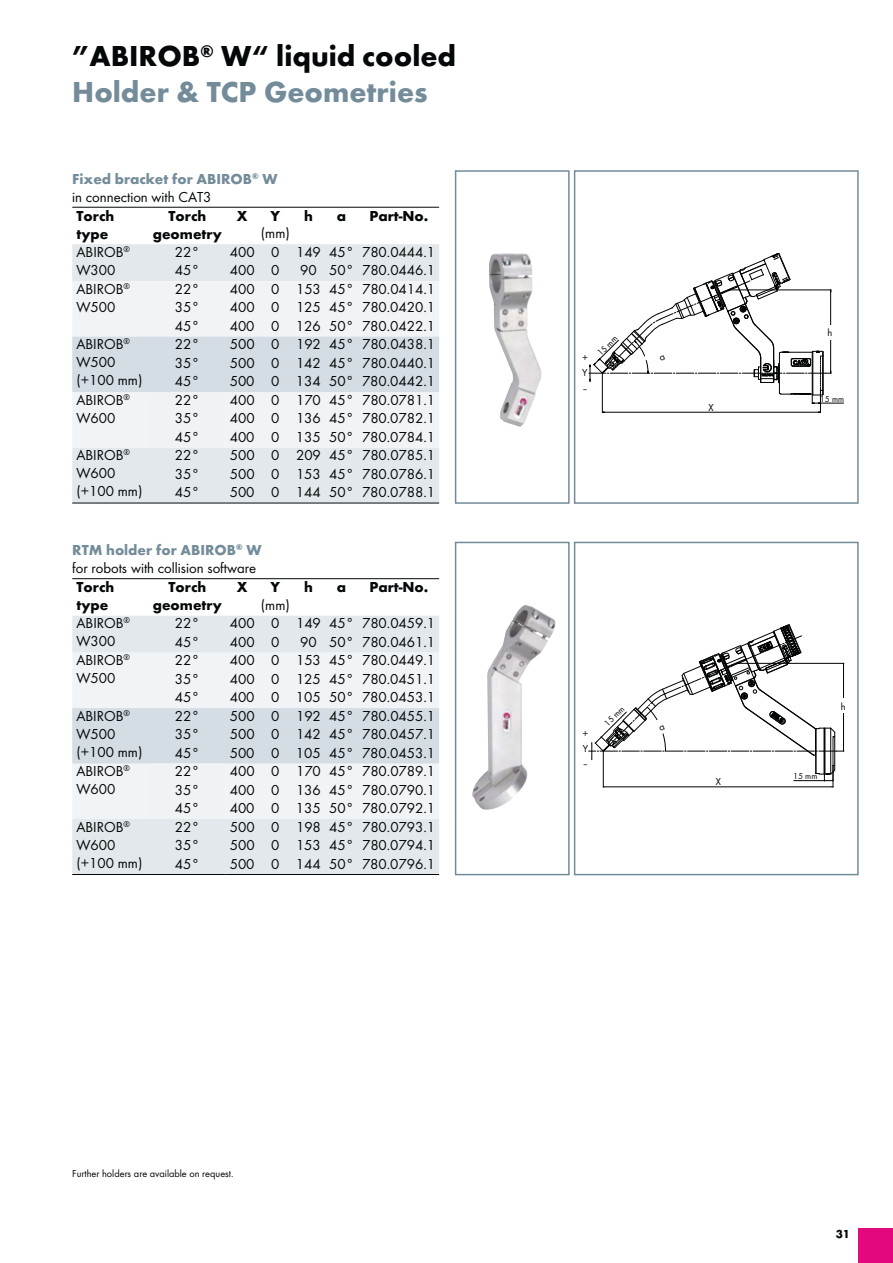
<style>
.page{position:relative;width:893px;height:1263px;background:#fff}
.page>*{position:absolute;margin:0;border:0;box-sizing:border-box;transform-origin:0 0}
.t1{font:700 30px/35.1px "Futura TOT";color:#040809}
.t2{font:15px/18px "Futura TOT Boo";color:#040809}
.t3{font:700 15px/18px "Futura TOT";color:#040809}
.t4{font:700 15px "Futura TOT";color:#748c9a}
.t5{font:700 12px "Futura TOT";color:#040809}
.t6{font:10.5px/15.1px "Futura TOT Boo";color:#040809;text-align:justify}
.t7{font:9px "Futura TOT Boo";color:#040809}
.s1{color:#748c9a}
</style>
<div class="page">
<div style="left:859px;top:1229px;width:34px;height:34px;background:#e4087e"></div>
<img style="left:472px;top:605px;width:84px;height:205px">
<div style="left:455px;top:542px;width:115px;height:333px;border:2px solid #748c9a"></div>
<div style="left:574px;top:542px;width:285px;height:333px;border:2px solid #748c9a"></div>
<svg style="left:454px;top:170px;width:405px;height:334px"></svg>
<div style="left:72px;top:616px;width:367px;height:258px;background:#e2e8ec"></div>
<div style="left:72px;top:653px;width:367px;height:55px;background:#f1f4f6"></div>
<svg style="left:72px;top:708px;width:367px;height:111px"></svg>
<hr style="left:72px;top:874px;width:77px;height:1px;background:#040809">
<hr style="left:226px;top:874px;width:213px;height:1px;background:#040809">
<hr style="left:149px;top:874px;width:77px;height:1px;background:#040809">
<hr style="left:72px;top:578px;width:367px;height:1px;background:#040809">
<div style="left:72px;top:244px;width:367px;height:259px;background:#e2e8ec"></div>
<div style="left:72px;top:281px;width:367px;height:56px;background:#f1f4f6"></div>
<svg style="left:72px;top:337px;width:367px;height:111px"></svg>
<hr style="left:72px;top:503px;width:77px;height:1px;background:#040809">
<hr style="left:226px;top:503px;width:213px;height:1px;background:#040809">
<hr style="left:149px;top:503px;width:77px;height:1px;background:#040809">
<hr style="left:72px;top:207px;width:367px;height:1px;background:#040809">
<svg style="left:588px;top:625px;width:256px;height:163px"></svg>
<svg style="left:589px;top:253px;width:254px;height:160px"></svg>
<h1 class="t1" style="left:72px;top:41px;width:385px">”ABIROB<sup>®</sup> W“ liquid cooled<br><span class="s1">Holder &amp; TCP Geometries</span></h1>
<p class="t4" style="left:72px;top:173px;width:207px">Fixed bracket for ABIROB<sup>®</sup> W</p>
<p class="t2" style="left:72px;top:189px;width:141px">in connection with CAT3</p>
<p class="t3" style="left:76px;top:208px;width:39px">Torch type</p>
<p class="t3" style="left:153px;top:208px;width:71px;text-align:center">Torch geometry</p>
<p class="t3" style="left:237px;top:208px;width:12px">X</p>
<p class="t3" style="left:271px;top:208px;width:11px">Y</p>
<p class="t3" style="left:304px;top:208px;width:10px">h</p>
<p class="t3" style="left:337px;top:208px;width:11px">α</p>
<p class="t3" style="left:369px;top:208px;width:61px">Part-No.</p>
<p class="t2" style="left:261px;top:226px;width:30px">(mm)</p>
<p class="t2" style="left:76px;top:244px;width:55px">ABIROB<sup>®<br></sup>W300</p>
<p class="t2" style="left:175px;top:244px;width:26px">22°</p>
<p class="t2" style="left:230px;top:244px;width:207px">400 0 149 45° 780.0444.1</p>
<p class="t2" style="left:175px;top:263px;width:26px">45°</p>
<p class="t2" style="left:230px;top:263px;width:51px">400 0</p>
<p class="t2" style="left:300px;top:263px;width:137px">90 50° 780.0446.1</p>
<p class="t2" style="left:76px;top:281px;width:55px">ABIROB<sup>®<br></sup>W500</p>
<p class="t2" style="left:175px;top:281px;width:26px">22°</p>
<p class="t2" style="left:230px;top:281px;width:207px">400 0 153 45° 780.0414.1</p>
<p class="t2" style="left:175px;top:300px;width:26px">35°</p>
<p class="t2" style="left:230px;top:300px;width:207px">400 0 125 45° 780.0420.1</p>
<p class="t2" style="left:175px;top:318px;width:26px">45°</p>
<p class="t2" style="left:230px;top:318px;width:207px">400 0 126 50° 780.0422.1</p>
<p class="t2" style="left:76px;top:337px;width:68px">ABIROB<sup>®<br></sup>W500 (+100 mm)</p>
<p class="t2" style="left:175px;top:337px;width:26px">22°</p>
<p class="t2" style="left:230px;top:337px;width:207px">500 0 192 45° 780.0438.1</p>
<p class="t2" style="left:175px;top:355px;width:26px">35°</p>
<p class="t2" style="left:230px;top:355px;width:207px">500 0 142 45° 780.0440.1</p>
<p class="t2" style="left:175px;top:374px;width:26px">45°</p>
<p class="t2" style="left:230px;top:374px;width:207px">500 0 134 50° 780.0442.1</p>
<p class="t2" style="left:76px;top:392px;width:55px">ABIROB<sup>®<br></sup>W600</p>
<p class="t2" style="left:175px;top:392px;width:26px">22°</p>
<p class="t2" style="left:230px;top:392px;width:207px">400 0 170 45° 780.0781.1</p>
<p class="t2" style="left:175px;top:411px;width:26px">35°</p>
<p class="t2" style="left:230px;top:411px;width:207px">400 0 136 45° 780.0782.1</p>
<p class="t2" style="left:175px;top:429px;width:26px">45°</p>
<p class="t2" style="left:230px;top:429px;width:207px">400 0 135 50° 780.0784.1</p>
<p class="t2" style="left:76px;top:448px;width:68px">ABIROB<sup>®<br></sup>W600 (+100 mm)</p>
<p class="t2" style="left:175px;top:448px;width:26px">22°</p>
<p class="t2" style="left:230px;top:448px;width:207px">500 0 209 45° 780.0785.1</p>
<p class="t2" style="left:175px;top:466px;width:26px">35°</p>
<p class="t2" style="left:230px;top:466px;width:207px">500 0 153 45° 780.0786.1</p>
<p class="t2" style="left:175px;top:485px;width:26px">45°</p>
<p class="t2" style="left:230px;top:485px;width:207px">500 0 144 50° 780.0788.1</p>
<p class="t4" style="left:72px;top:544px;width:191px">RTM holder for ABIROB<sup>®</sup> W</p>
<p class="t2" style="left:72px;top:560px;width:185px">for robots with collision software</p>
<p class="t3" style="left:76px;top:579px;width:39px">Torch type</p>
<p class="t3" style="left:153px;top:579px;width:71px;text-align:center">Torch geometry</p>
<p class="t3" style="left:237px;top:579px;width:12px">X</p>
<p class="t3" style="left:271px;top:579px;width:11px">Y</p>
<p class="t3" style="left:304px;top:579px;width:10px">h</p>
<p class="t3" style="left:337px;top:579px;width:11px">α</p>
<p class="t3" style="left:369px;top:579px;width:61px">Part-No.</p>
<p class="t2" style="left:261px;top:597px;width:30px">(mm)</p>
<p class="t2" style="left:76px;top:616px;width:55px">ABIROB<sup>®<br></sup>W300</p>
<p class="t2" style="left:175px;top:616px;width:26px">22°</p>
<p class="t2" style="left:230px;top:616px;width:207px">400 0 149 45° 780.0459.1</p>
<p class="t2" style="left:175px;top:634px;width:26px">45°</p>
<p class="t2" style="left:230px;top:634px;width:51px">400 0</p>
<p class="t2" style="left:300px;top:634px;width:137px">90 50° 780.0461.1</p>
<p class="t2" style="left:76px;top:653px;width:55px">ABIROB<sup>®<br></sup>W500</p>
<p class="t2" style="left:175px;top:653px;width:26px">22°</p>
<p class="t2" style="left:230px;top:653px;width:207px">400 0 153 45° 780.0449.1</p>
<p class="t2" style="left:175px;top:671px;width:26px">35°</p>
<p class="t2" style="left:230px;top:671px;width:207px">400 0 125 45° 780.0451.1</p>
<p class="t2" style="left:175px;top:690px;width:26px">45°</p>
<p class="t2" style="left:230px;top:690px;width:207px">400 0 105 50° 780.0453.1</p>
<p class="t2" style="left:76px;top:708px;width:68px">ABIROB<sup>®<br></sup>W500 (+100 mm)</p>
<p class="t2" style="left:175px;top:708px;width:26px">22°</p>
<p class="t2" style="left:230px;top:708px;width:207px">500 0 192 45° 780.0455.1</p>
<p class="t2" style="left:175px;top:727px;width:26px">35°</p>
<p class="t2" style="left:230px;top:727px;width:207px">500 0 142 45° 780.0457.1</p>
<p class="t2" style="left:175px;top:745px;width:26px">45°</p>
<p class="t2" style="left:230px;top:745px;width:207px">500 0 105 45° 780.0453.1</p>
<p class="t2" style="left:76px;top:764px;width:55px">ABIROB<sup>®<br></sup>W600</p>
<p class="t2" style="left:175px;top:764px;width:26px">22°</p>
<p class="t2" style="left:230px;top:764px;width:207px">400 0 170 45° 780.0789.1</p>
<p class="t2" style="left:175px;top:782px;width:26px">35°</p>
<p class="t2" style="left:230px;top:782px;width:207px">400 0 136 45° 780.0790.1</p>
<p class="t2" style="left:175px;top:801px;width:26px">45°</p>
<p class="t2" style="left:230px;top:801px;width:207px">400 0 135 50° 780.0792.1</p>
<p class="t2" style="left:76px;top:819px;width:68px">ABIROB<sup>®<br></sup>W600 (+100 mm)</p>
<p class="t2" style="left:175px;top:819px;width:26px">22°</p>
<p class="t2" style="left:230px;top:819px;width:207px">500 0 198 45° 780.0793.1</p>
<p class="t2" style="left:175px;top:838px;width:26px">35°</p>
<p class="t2" style="left:230px;top:838px;width:207px">500 0 153 45° 780.0794.1</p>
<p class="t2" style="left:175px;top:856px;width:26px">45°</p>
<p class="t2" style="left:230px;top:856px;width:207px">500 0 144 50° 780.0796.1</p>
<p class="t6" style="left:72px;top:1166px;width:163px">Further holders are available on request.</p>
<p class="t6" style="left:582px;top:351px;width:7px">+ Y –</p>
<p class="t7" style="left:596px;top:352px;width:26px;rotate:-45deg">15 mm</p>
<p class="t6" style="left:708px;top:401px;width:7px">X</p>
<p class="t6" style="left:827px;top:326px;width:6px">h</p>
<p class="t7" style="left:820px;top:395px;width:26px">15 mm</p>
<p class="t6" style="left:582px;top:727px;width:7px">+ Y –</p>
<p class="t7" style="left:603px;top:722px;width:26px;rotate:-45deg">15 mm</p>
<p class="t6" style="left:716px;top:775px;width:7px">X</p>
<p class="t6" style="left:841px;top:700px;width:6px">h</p>
<p class="t7" style="left:793px;top:772px;width:26px">15 mm</p>
<p class="t5" style="left:836px;top:1229px;width:16px">31</p>
</div>
